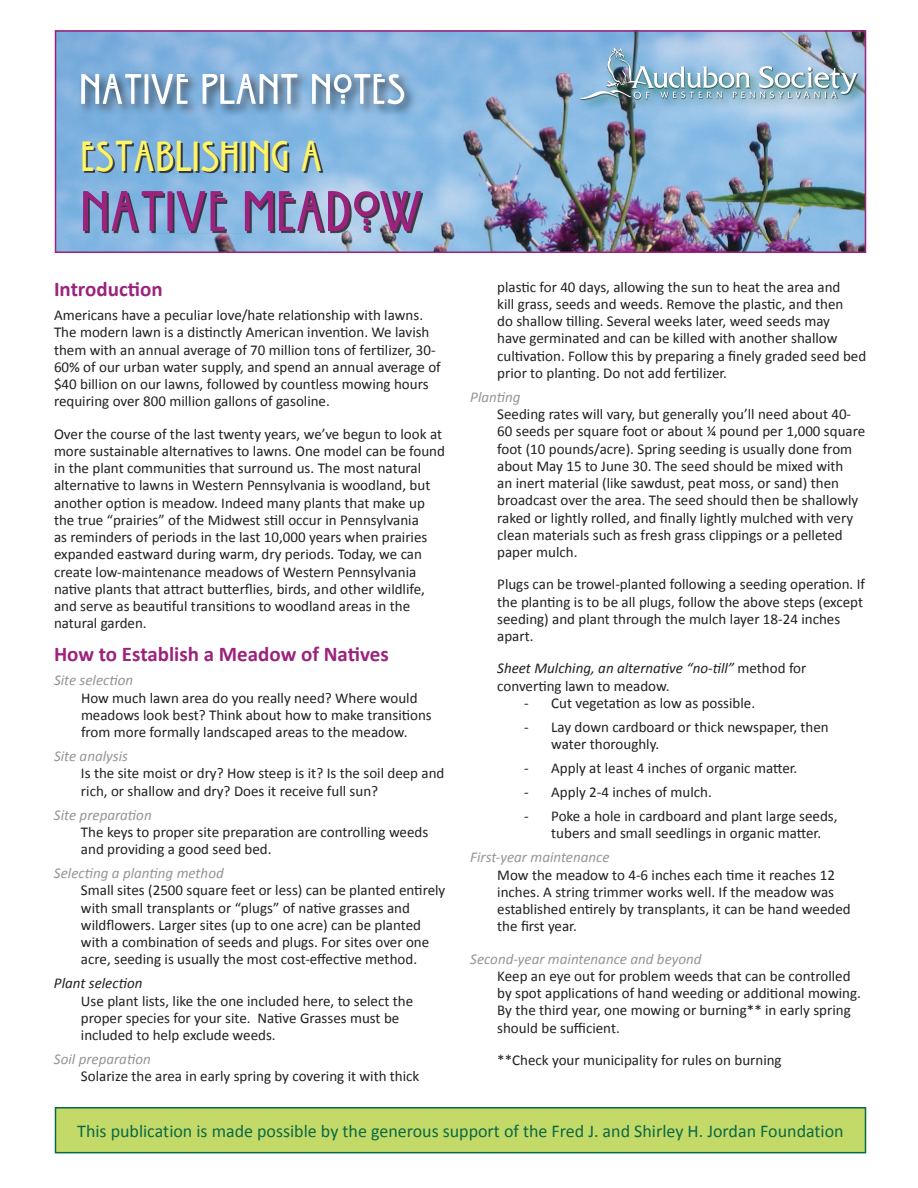
<style>
.page{position:relative;width:918px;height:1188px;background:#fff}
.page>*{position:absolute;margin:0;border:0;box-sizing:border-box;transform-origin:0 0}
.t1{font:60px "Willow";color:#9b237e}
.t2{font:45px "Willow";color:#fff463}
.t3{font:700 21px "Calibri";color:#9b237e}
.t4{font:18px "Calibri";color:#0a6943}
.t5{font:15px/17.2px "Calibri";color:#231f20}
.t6{font:italic 15px "Calibri";color:#939598}
.t7{font:italic 15px/17.2px "Calibri";color:#231f20}
.s1{font-style:normal}
</style>
<div class="page">
<img style="left:58px;top:33px;width:805px;height:217px">
<div style="left:55px;top:30px;width:811px;height:223px;border:2px solid #9b237e"></div>
<div style="left:580px;top:48px;width:289px;height:62px;background:#0a6943;opacity:.75"></div>
<img style="left:580px;top:48px;width:277px;height:51px">
<div style="left:78px;top:70px;width:339px;height:47px;background:#231f20;opacity:.75"></div>
<svg style="left:81px;top:74px;width:323px;height:30px"></svg>
<div style="left:56px;top:1108px;width:810px;height:45px;background:#c3da69"></div>
<div style="left:55px;top:1107px;width:811px;height:46px;border:2px solid #0a6943"></div>
<div style="left:85px;top:143px;width:338px;height:90px;background:#231f20;opacity:.83"></div>
<h2 class="t2" style="left:81px;top:127px;width:244px">ESTABLISHING A</h2>
<h1 class="t1" style="left:81px;top:172px;width:345px">NATIVE MEADOW</h1>
<h3 class="t3" style="left:54px;top:276px;width:110px">Introduction</h3>
<p class="t5" style="left:54px;top:306px;width:388px">Americans have a peculiar love/hate relationship with lawns.<br>The modern lawn is a distinctly American invention. We lavish them with an annual average of 70 million tons of fertilizer, 30- 60% of our urban water supply, and spend an annual average of $40 billion on our lawns, followed by countless mowing hours requiring over 800 million gallons of gasoline.</p>
<p class="t5" style="left:54px;top:425px;width:393px">Over the course of the last twenty years, we’ve begun to look at more sustainable alternatives to lawns. One model can be found in the plant communities that surround us. The most natural alternative to lawns in Western Pennsylvania is woodland, but another option is meadow. Indeed many plants that make up the true “prairies” of the Midwest still occur in Pennsylvania<br>as reminders of periods in the last 10,000 years when prairies expanded eastward during warm, dry periods. Today, we can create low-maintenance meadows of Western Pennsylvania native plants that attract butterflies, birds, and other wildlife, and serve as beautiful transitions to woodland areas in the natural garden.</p>
<h3 class="t3" style="left:54px;top:641px;width:336px">How to Establish a Meadow of Natives</h3>
<p class="t6" style="left:54px;top:670px;width:81px">Site selection</p>
<p class="t5" style="left:81px;top:689px;width:352px">How much lawn area do you really need? Where would meadows look best? Think about how to make transitions from more formally landscaped areas to the meadow.</p>
<p class="t6" style="left:54px;top:746px;width:76px">Site analysis</p>
<p class="t5" style="left:81px;top:765px;width:365px">Is the site moist or dry? How steep is it? Is the soil deep and rich, or shallow and dry? Does it receive full sun?</p>
<p class="t6" style="left:54px;top:804px;width:99px">Site preparation</p>
<p class="t5" style="left:81px;top:823px;width:349px">The keys to proper site preparation are controlling weeds and providing a good seed bed.</p>
<p class="t6" style="left:54px;top:863px;width:171px">Selecting a planting method</p>
<p class="t5" style="left:81px;top:882px;width:366px">Small sites (2500 square feet or less) can be planted entirely with small transplants or “plugs” of native grasses and wildflowers. Larger sites (up to one acre) can be planted with a combination of seeds and plugs. For sites over one acre, seeding is usually the most cost-effective method.</p>
<p class="t7" style="left:54px;top:974px;width:90px">Plant selection</p>
<p class="t5" style="left:81px;top:992px;width:334px">Use plant lists, like the one included here, to select the proper species for your site. Native Grasses must be included to help exclude weeds.</p>
<p class="t6" style="left:54px;top:1049px;width:98px">Soil preparation</p>
<p class="t5" style="left:81px;top:1068px;width:340px">Solarize the area in early spring by covering it with thick</p>
<p class="t5" style="left:497px;top:278px;width:370px">plastic for 40 days, allowing the sun to heat the area and<br>kill grass, seeds and weeds. Remove the plastic, and then<br>do shallow tilling. Several weeks later, weed seeds may<br>have germinated and can be killed with another shallow cultivation. Follow this by preparing a finely graded seed bed prior to planting. Do not add fertilizer.</p>
<p class="t6" style="left:470px;top:387px;width:52px">Planting</p>
<p class="t5" style="left:497px;top:405px;width:370px">Seeding rates will vary, but generally you’ll need about 40- 60 seeds per square foot or about ¼ pound per 1,000 square foot (10 pounds/acre). Spring seeding is usually done from about May 15 to June 30. The seed should be mixed with<br>an inert material (like sawdust, peat moss, or sand) then broadcast over the area. The seed should then be shallowly raked or lightly rolled, and finally lightly mulched with very clean materials such as fresh grass clippings or a pelleted paper mulch.</p>
<p class="t5" style="left:497px;top:576px;width:369px">Plugs can be trowel-planted following a seeding operation. If the planting is to be all plugs, follow the above steps (except seeding) and plant through the mulch layer 18-24 inches apart.</p>
<p class="t7" style="left:497px;top:659px;width:311px">Sheet Mulching, an alternative “no-till” <span class="s1">method for converting lawn to meadow.</span></p>
<p class="t5" style="left:524px;top:694px;width:232px">- Cut vegetation as low as possible.</p>
<p class="t5" style="left:551px;top:718px;width:279px;text-indent:-27px">- Lay down cardboard or thick newspaper, then water thoroughly.</p>
<p class="t5" style="left:524px;top:759px;width:275px">- Apply at least 4 inches of organic matter.</p>
<p class="t5" style="left:524px;top:783px;width:189px">- Apply 2-4 inches of mulch.</p>
<p class="t5" style="left:551px;top:807px;width:288px;text-indent:-27px">- Poke a hole in cardboard and plant large seeds, tubers and small seedlings in organic matter.</p>
<p class="t6" style="left:470px;top:847px;width:141px">First-year maintenance</p>
<p class="t5" style="left:497px;top:866px;width:355px">Mow the meadow to 4-6 inches each time it reaches 12 inches. A string trimmer works well. If the meadow was established entirely by transplants, it can be hand weeded the first year.</p>
<p class="t6" style="left:470px;top:948px;width:233px">Second-year maintenance and beyond</p>
<p class="t5" style="left:497px;top:967px;width:365px">Keep an eye out for problem weeds that can be controlled by spot applications of hand weeding or additional mowing.<br>By the third year, one mowing or burning** in early spring should be sufficient.</p>
<p class="t5" style="left:497px;top:1051px;width:286px">**Check your municipality for rules on burning</p>
<p class="t4" style="left:77px;top:1120px;width:768px">This publication is made possible by the generous support of the Fred J. and Shirley H. Jordan Foundation</p>
</div>
